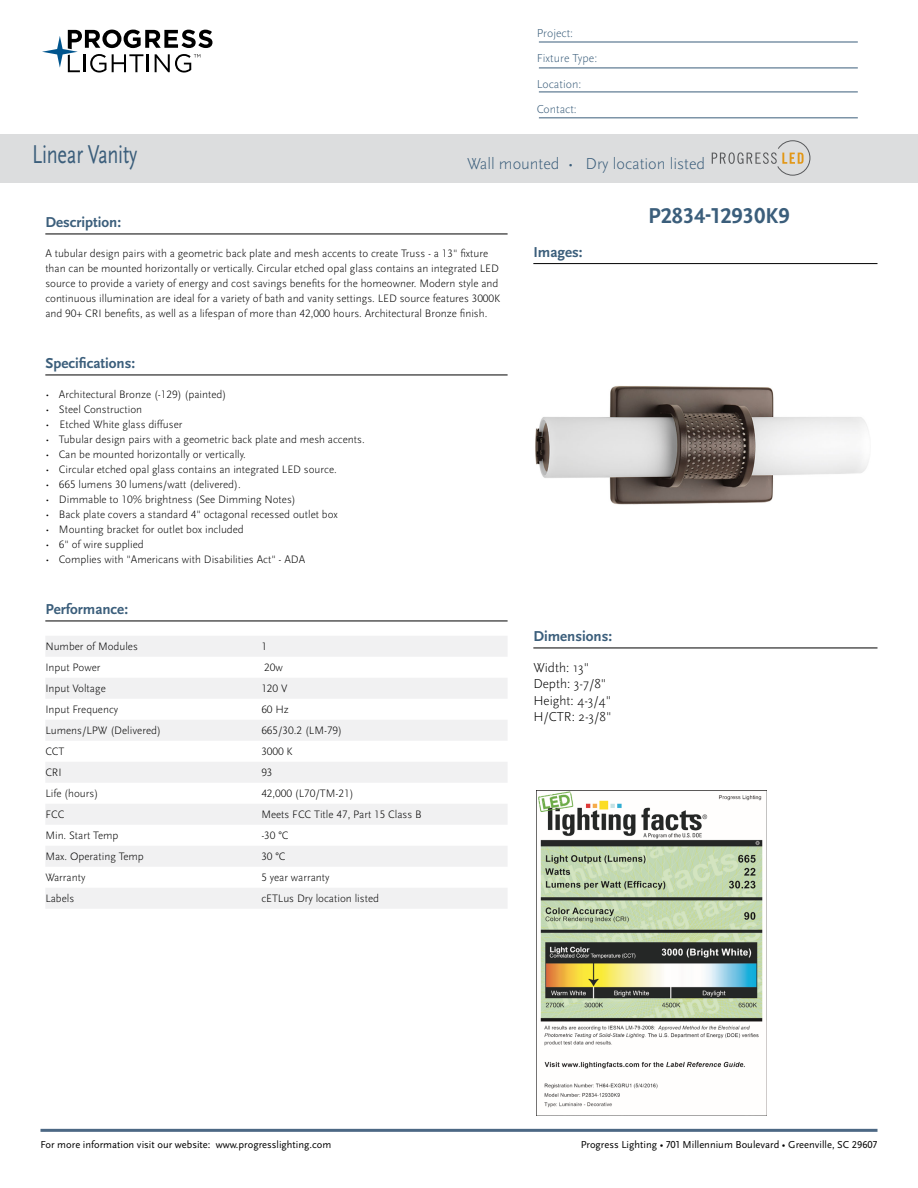
<style>
.page{position:relative;width:918px;height:1188px;background:#fff}
.page>*{position:absolute;margin:0;border:0;box-sizing:border-box;transform-origin:0 0}
.t1{font:27px "Scala Sans Pro";letter-spacing:-.01em;color:#3b5e7b;scale:.75 1}
.t2{font:700 22.5px "Scala Sans Pro";color:#3b5e7b}
.t3{font:300 16.5px "Scala Sans Pro";color:#3b5e7b}
.t4{font:700 15px "Scala Sans Pro";color:#3b5e7b}
.t5{font:300 13.5px/16.2px "Scala Sans Pro";color:#000}
.t6{font:300 12px/25.5px "Scala Sans Pro";color:#3b5e7b}
.t7{font:300 11.25px/15px "Scala Sans Pro";color:#000}
.t8{font:10.5px "Scala Sans Pro";color:#000}
</style>
<div class="page">
<svg style="left:42px;top:30px;width:170px;height:43px"></svg>
<hr style="left:40px;top:1129px;width:838px;height:3px;background:#4c6884">
<hr style="left:539px;top:42px;width:319px;height:1px;background:#3b5e7b">
<hr style="left:539px;top:68px;width:319px;height:1px;background:#3b5e7b">
<hr style="left:539px;top:92px;width:319px;height:1px;background:#3b5e7b">
<hr style="left:539px;top:118px;width:319px;height:1px;background:#3b5e7b">
<hr style="left:533px;top:263px;width:344px;height:1px;background:#000">
<hr style="left:45px;top:234px;width:463px;height:1px;background:#000">
<hr style="left:45px;top:375px;width:463px;height:1px;background:#000">
<hr style="left:45px;top:621px;width:463px;height:1px;background:#000">
<div style="left:45px;top:636px;width:463px;height:21px;background:#f1f1f2"></div>
<div style="left:45px;top:678px;width:463px;height:21px;background:#f1f1f2"></div>
<div style="left:45px;top:720px;width:463px;height:21px;background:#f1f1f2"></div>
<div style="left:45px;top:762px;width:463px;height:21px;background:#f1f1f2"></div>
<div style="left:45px;top:804px;width:463px;height:21px;background:#f1f1f2"></div>
<div style="left:45px;top:846px;width:463px;height:21px;background:#f1f1f2"></div>
<div style="left:45px;top:888px;width:463px;height:21px;background:#f1f1f2"></div>
<div style="left:0;top:134px;width:918px;height:49px;background:#dcddde"></div>
<img style="left:536px;top:386px;width:333px;height:119px">
<img style="left:537px;top:791px;width:229px;height:325px">
<svg style="left:712px;top:141px;width:98px;height:34px"></svg>
<hr style="left:533px;top:648px;width:344px;height:1px;background:#000">
<p class="t6" style="left:537px;top:20px;width:62px">Project:<br>Fixture Type:<br>Location:<br>Contact:</p>
<h1 class="t1" style="left:32px;top:139px;width:142px">Linear Vanity</h1>
<h3 class="t3" style="left:467px;top:154px;width:240px">Wall mounted • Dry location listed</h3>
<h2 class="t2" style="left:648px;top:202px;width:143px">P2834-12930K9</h2>
<h3 class="t4" style="left:45px;top:213px;width:77px">Description:</h3>
<p class="t7" style="left:45px;top:246px;width:457px">A tubular design pairs with a geometric back plate and mesh accents to create Truss - a 13" fixture than can be mounted horizontally or vertically. Circular etched opal glass contains an integrated LED source to provide a variety of energy and cost savings benefits for the homeowner. Modern style and continuous illumination are ideal for a variety of bath and vanity settings. LED source features 3000K and 90+ CRI benefits, as well as a lifespan of more than 42,000 hours. Architectural Bronze finish.</p>
<h3 class="t4" style="left:45px;top:354px;width:91px">Specifications:</h3>
<p class="t7" style="left:45px;top:387px;width:183px">• Architectural Bronze (-129) (painted)</p>
<p class="t7" style="left:45px;top:402px;width:98px">• Steel Construction</p>
<p class="t7" style="left:45px;top:417px;width:139px">• Etched White glass diffuser</p>
<p class="t7" style="left:45px;top:432px;width:321px">• Tubular design pairs with a geometric back plate and mesh accents.</p>
<p class="t7" style="left:45px;top:447px;width:202px">• Can be mounted horizontally or vertically.</p>
<p class="t7" style="left:45px;top:462px;width:293px">• Circular etched opal glass contains an integrated LED source.</p>
<p class="t7" style="left:45px;top:477px;width:197px">• 665 lumens 30 lumens/watt (delivered).</p>
<p class="t7" style="left:45px;top:492px;width:252px">• Dimmable to 10% brightness (See Dimming Notes)</p>
<p class="t7" style="left:45px;top:507px;width:294px">• Back plate covers a standard 4" octagonal recessed outlet box</p>
<p class="t7" style="left:45px;top:522px;width:200px">• Mounting bracket for outlet box included</p>
<p class="t7" style="left:45px;top:537px;width:100px">• 6" of wire supplied</p>
<p class="t7" style="left:45px;top:552px;width:261px">• Complies with "Americans with Disabilities Act" - ADA</p>
<h3 class="t4" style="left:45px;top:600px;width:84px">Performance:</h3>
<p class="t7" style="left:45px;top:639px;width:94px">Number of Modules</p>
<p class="t7" style="left:261px;top:639px;width:7px">1</p>
<p class="t7" style="left:45px;top:660px;width:57px">Input Power</p>
<p class="t7" style="left:264px;top:660px;width:20px">20w</p>
<p class="t7" style="left:45px;top:681px;width:62px">Input Voltage</p>
<p class="t7" style="left:261px;top:681px;width:28px">120 V</p>
<p class="t7" style="left:45px;top:702px;width:74px">Input Frequency</p>
<p class="t7" style="left:261px;top:702px;width:29px">60 Hz</p>
<p class="t7" style="left:45px;top:723px;width:117px">Lumens/LPW (Delivered)</p>
<p class="t7" style="left:261px;top:723px;width:82px">665/30.2 (LM-79)</p>
<p class="t7" style="left:45px;top:744px;width:21px">CCT</p>
<p class="t7" style="left:261px;top:744px;width:33px">3000 K</p>
<p class="t7" style="left:45px;top:765px;width:18px">CRI</p>
<p class="t7" style="left:261px;top:765px;width:13px">93</p>
<p class="t7" style="left:45px;top:786px;width:54px">Life (hours)</p>
<p class="t7" style="left:261px;top:786px;width:94px">42,000 (L70/TM-21)</p>
<p class="t7" style="left:45px;top:807px;width:21px">FCC</p>
<p class="t7" style="left:261px;top:807px;width:162px">Meets FCC Title 47, Part 15 Class B</p>
<p class="t7" style="left:45px;top:828px;width:75px">Min. Start Temp</p>
<p class="t7" style="left:261px;top:828px;width:29px">-30 °C</p>
<p class="t7" style="left:45px;top:849px;width:100px">Max. Operating Temp</p>
<p class="t7" style="left:261px;top:849px;width:26px">30 °C</p>
<p class="t7" style="left:45px;top:870px;width:42px">Warranty</p>
<p class="t7" style="left:261px;top:870px;width:70px">5 year warranty</p>
<p class="t7" style="left:45px;top:891px;width:30px">Labels</p>
<p class="t7" style="left:261px;top:891px;width:119px">cETLus Dry location listed</p>
<h3 class="t4" style="left:533px;top:243px;width:51px">Images:</h3>
<h3 class="t4" style="left:533px;top:627px;width:80px">Dimensions:</h3>
<p class="t5" style="left:533px;top:660px;width:80px">Width: 13"<br>Depth: 3-7/8"<br>Height: 4-3/4"<br>H/CTR: 2-3/8"</p>
<p class="t8" style="left:40px;top:1139px;width:292px">For more information visit our website: www.progresslighting.com</p>
<p class="t8" style="left:581px;top:1138px;width:298px">Progress Lighting • 701 Millennium Boulevard • Greenville, SC 29607</p>
</div>
